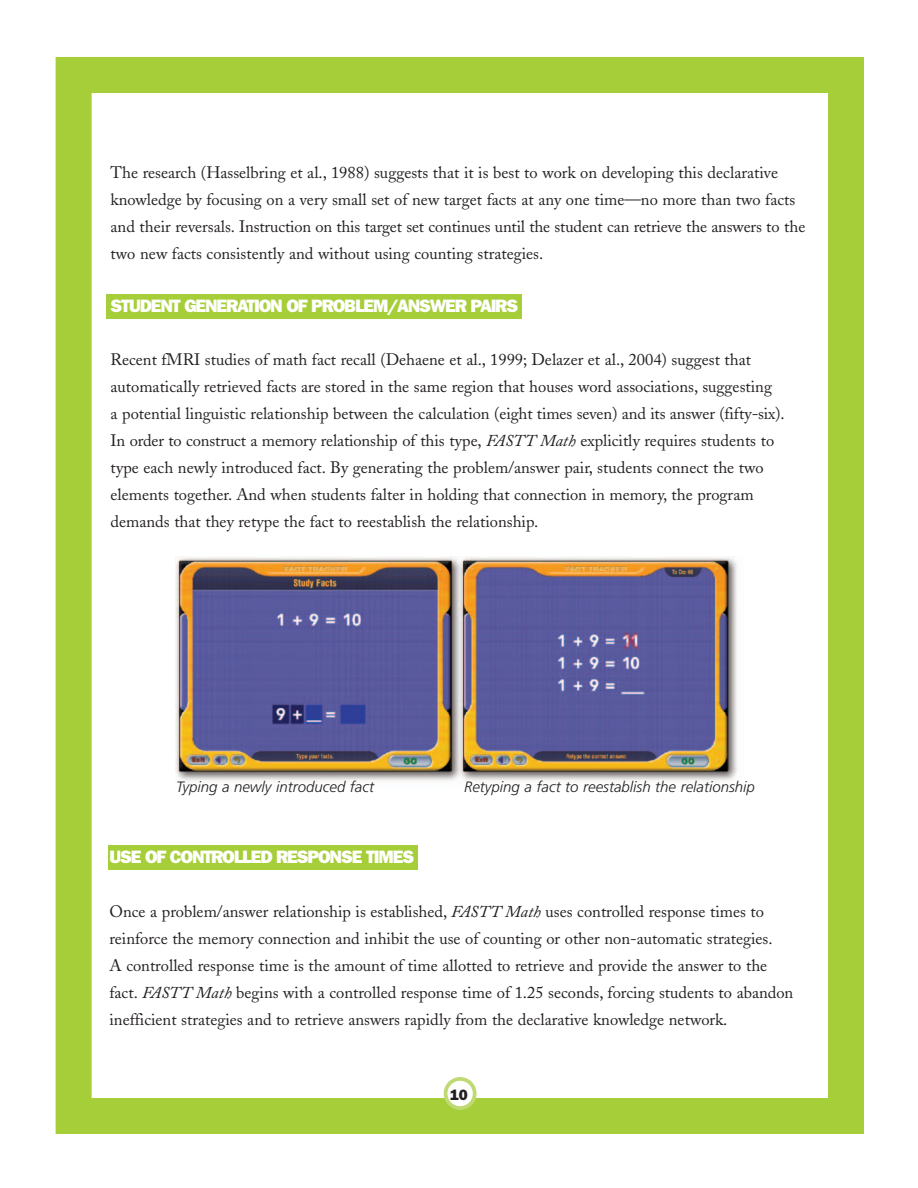
<style>
.page{position:relative;width:918px;height:1188px;background:#fff}
.page>*{position:absolute;margin:0;border:0;box-sizing:border-box;transform-origin:0 0}
.t1{font:800 18px "Franklin Gothic";letter-spacing:-.065em;color:#fff}
.t2{font:16.5px/27px "Adobe Caslon";color:#231f20}
.t3{font:italic 300 15px "Frutiger";color:#231f20}
.t4{font:800 15px "Franklin Gothic";color:#231f20}
.s1{font-style:italic}
</style>
<div class="page">
<div style="left:56px;top:57px;width:808px;height:1077px;border:36px solid #a6ce39"></div>
<svg style="left:444px;top:1077px;width:33px;height:33px"></svg>
<div style="left:106px;top:294px;width:416px;height:25px;background:#a6ce39"></div>
<img style="left:176px;top:557px;width:562px;height:224px">
<div style="left:108px;top:845px;width:310px;height:25px;background:#a6ce39"></div>
<p class="t2" style="left:111px;top:161px;width:696px">The research (Hasselbring et al., 1988) suggests that it is best to work on developing this declarative knowledge by focusing on a very small set of new target facts at any one time—no more than two facts and their reversals. Instruction on this target set continues until the student can retrieve the answers to the two new facts consistently and without using counting strategies.</p>
<p class="t1" style="left:111px;top:295px;width:409px">STUDENT GENERATION OF PROBLEM/ANSWER PAIRS</p>
<p class="t2" style="left:111px;top:348px;width:676px">Recent fMRI studies of math fact recall (Dehaene et al., 1999; Delazer et al., 2004) suggest that automatically retrieved facts are stored in the same region that houses word associations, suggesting<br>a potential linguistic relationship between the calculation (eight times seven) and its answer (fifty-six).<br>In order to construct a memory relationship of this type, <span class="s1">FASTT Math</span> explicitly requires students to type each newly introduced fact. By generating the problem/answer pair, students connect the two elements together. And when students falter in holding that connection in memory, the program demands that they retype the fact to reestablish the relationship.</p>
<p class="t3" style="left:176px;top:781px;width:199px">Typing a newly introduced fact</p>
<p class="t3" style="left:464px;top:781px;width:292px">Retyping a fact to reestablish the relationship</p>
<p class="t1" style="left:110px;top:847px;width:306px">USE OF CONTROLLED RESPONSE TIMES</p>
<p class="t2" style="left:109px;top:900px;width:685px">Once a problem/answer relationship is established, <span class="s1">FASTT Math</span> uses controlled response times to reinforce the memory connection and inhibit the use of counting or other non-automatic strategies.<br>A controlled response time is the amount of time allotted to retrieve and provide the answer to the fact. <span class="s1">FASTT Math</span> begins with a controlled response time of 1.25 seconds, forcing students to abandon inefficient strategies and to retrieve answers rapidly from the declarative knowledge network.</p>
<p class="t4" style="left:450px;top:1086px;width:19px">10</p>
</div>
